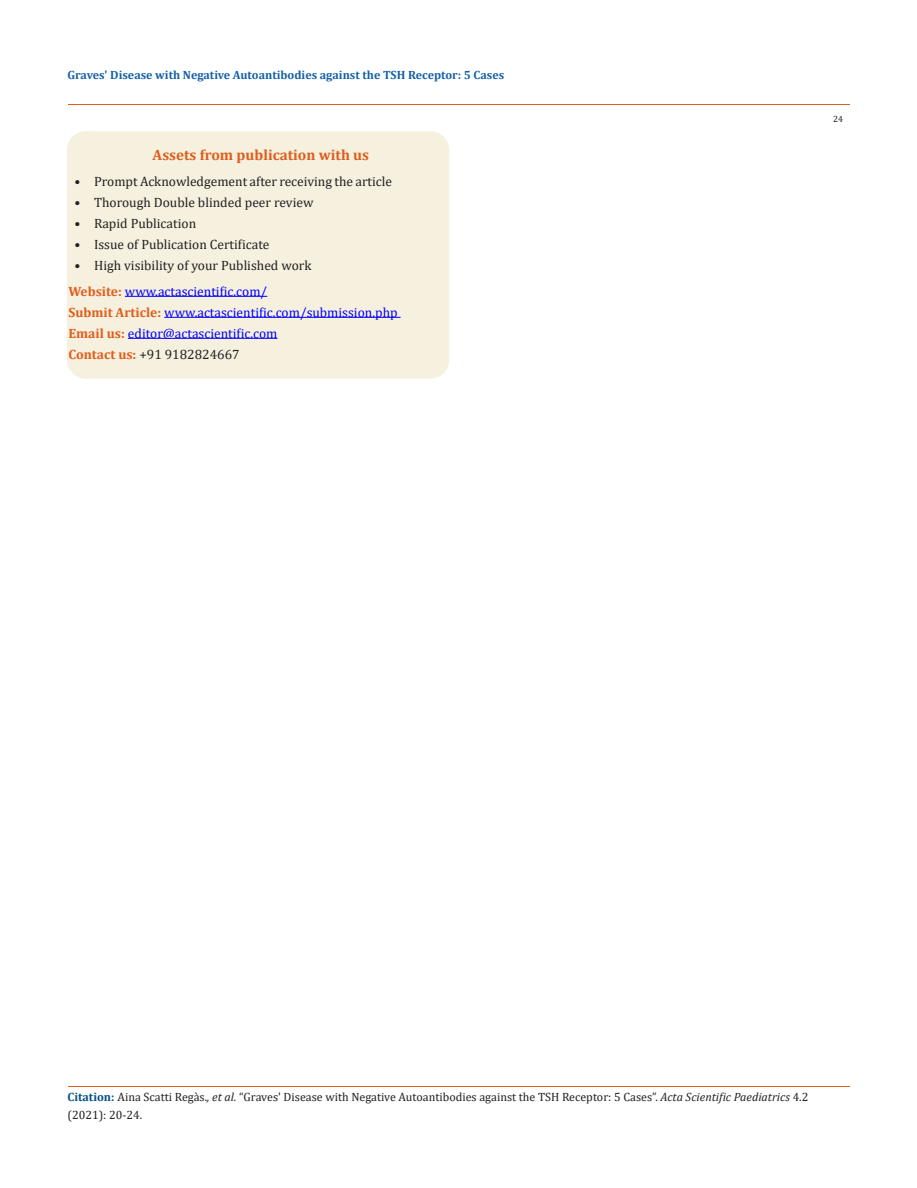
<style>
.page{position:relative;width:917px;height:1188px;background:#fff}
.page>*{position:absolute;margin:0;border:0;box-sizing:border-box;transform-origin:0 0}
.t1{font:700 15px "Cambria";color:#e05d1a}
.t2{font:13.5px "Cambria";color:#231f20}
.t3{font:13.5px "Cambria";color:#00f}
.t4{font:12px/18px "Cambria";color:#231f20}
.t5{font:700 12px "Cambria";color:#1560a6}
.t6{font:9px "Cambria";color:#231f20}
.s1{font-weight:700;color:#e05d1a}
.s2{font-weight:700;color:#035089}
.s3{font-style:italic}
</style>
<div class="page">
<div style="left:68px;top:132px;width:380px;height:246px;background:#f6f0df;border-radius:18px"></div>
<div style="left:67px;top:131px;width:382px;height:248px;border:2px solid #f6f0df;border-radius:18px"></div>
<hr style="left:125px;top:296px;width:142px;height:1px;background:#00f">
<hr style="left:164px;top:317px;width:236px;height:1px;background:#00f">
<hr style="left:128px;top:338px;width:149px;height:1px;background:#00f">
<hr style="left:68px;top:104px;width:781px;height:1px;background:#e05d1a">
<hr style="left:68px;top:1086px;width:781px;height:1px;background:#e05d1a">
<p class="t5" style="left:68px;top:67px;width:438px">Graves' Disease with Negative Autoantibodies against the TSH Receptor: 5 Cases</p>
<p class="t1" style="left:153px;top:144px;width:218px">Assets from publication with us</p>
<p class="t2" style="left:75px;top:173px;width:319px">• Prompt Acknowledgement after receiving the article</p>
<p class="t2" style="left:75px;top:194px;width:240px">• Thorough Double blinded peer review</p>
<p class="t2" style="left:75px;top:215px;width:123px">• Rapid Publication</p>
<p class="t2" style="left:75px;top:236px;width:196px">• Issue of Publication Certificate</p>
<p class="t2" style="left:75px;top:257px;width:238px">• High visibility of your Published work</p>
<p class="t3" style="left:68px;top:283px;width:200px"><span class="s1">Website:</span> www.actascientific.com/</p>
<p class="t3" style="left:68px;top:304px;width:330px"><span class="s1">Submit Article:</span> www.actascientific.com/submission.php</p>
<p class="t3" style="left:68px;top:325px;width:210px"><span class="s1">Email us:</span> editor@actascientific.com</p>
<p class="t2" style="left:68px;top:346px;width:173px"><span class="s1">Contact us:</span> +91 9182824667</p>
<p class="t6" style="left:833px;top:114px;width:11px">24</p>
<p class="t4" style="left:68px;top:1088px;width:742px"><span class="s2">Citation:</span> Aina Scatti Regàs.<span class="s3">, et al.</span> “Graves' Disease with Negative Autoantibodies against the TSH Receptor: 5 Cases”. <span class="s3">Acta Scientific Paediatrics</span> 4.2 (2021): 20-24.</p>
</div>
